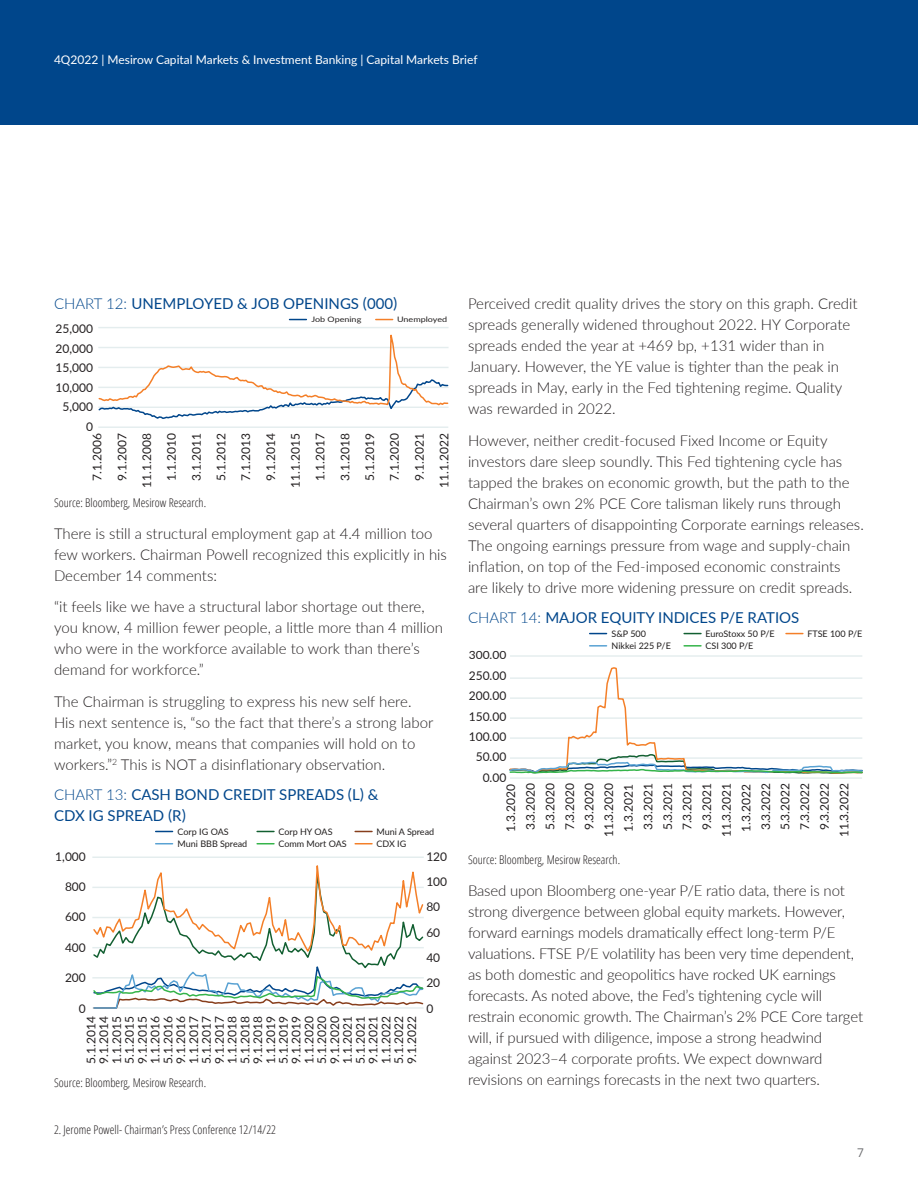
<style>
.page{position:relative;width:918px;height:1188px;background:#fff}
.page>*{position:absolute;margin:0;border:0;box-sizing:border-box;transform-origin:0 0}
._3_Body{font:300 15px/21px "Lato";color:#231f20}
._4_Chart__Subhead_NO{font:15px/21px "Lato";color:#00468b}
.t1{font:12px/12.8px "Lato";color:#231f20;text-align:center}
._4_Chart_Footnote_NO{font:300 condensed 12px "Open Sans";color:#231f20}
.t2{font:12px "Lato";color:#fff}
._9_Footnote{font:300 condensed 12px "Open Sans";color:#231f20}
.t3{font:12px "Open Sans";color:#6c6d70}
.t4{font:11.25px "Lato";color:#231f20;scale:1.06 1}
.t5{font:9px "Lato";color:#211e1e}
.t6{font:7.5px "Lato";color:#211e1e;scale:1.2 1}
.s1{font-weight:300}
</style>
<div class="page">
<div style="left:0;top:0;width:918px;height:124px;background:#00468b"></div>
<hr style="left:98px;top:426px;width:350px;height:2px;background:#e4edee">
<svg style="left:98px;top:319px;width:351px;height:100px"></svg>
<svg style="left:156px;top:831px;width:17px;height:1px"></svg>
<svg style="left:257px;top:831px;width:17px;height:1px"></svg>
<svg style="left:355px;top:831px;width:17px;height:1px"></svg>
<svg style="left:92px;top:843px;width:332px;height:166px"></svg>
<hr style="left:510px;top:655px;width:352px;height:2px;background:#e4edee">
<hr style="left:510px;top:777px;width:352px;height:2px;background:#e4edee">
<svg style="left:509px;top:667px;width:354px;height:107px"></svg>
<svg style="left:590px;top:645px;width:17px;height:2px"></svg>
<svg style="left:590px;top:633px;width:17px;height:1px"></svg>
<svg style="left:684px;top:645px;width:17px;height:2px"></svg>
<svg style="left:684px;top:633px;width:17px;height:1px"></svg>
<svg style="left:786px;top:633px;width:17px;height:1px"></svg>
<p class="t2" style="left:54px;top:51px;width:425px">4Q2022 | Mesirow Capital Markets &amp; Investment Banking | Capital Markets Brief</p>
<p class="_4_Chart__Subhead_NO" style="left:54px;top:292px;width:345px"><span class="s1">CHART 12:</span> UNEMPLOYED &amp; JOB OPENINGS (000)</p>
<p class="t1" style="left:56px;top:322px;width:39px">25,000</p>
<p class="t1" style="left:56px;top:342px;width:39px">20,000</p>
<p class="t1" style="left:56px;top:361px;width:39px">15,000</p>
<p class="t1" style="left:56px;top:381px;width:39px">10,000</p>
<p class="t1" style="left:63px;top:400px;width:32px">5,000</p>
<p class="t1" style="left:86px;top:419px;width:8px">0</p>
<p class="t6" style="left:311px;top:314px;width:43px">Job Opening</p>
<p class="t6" style="left:397px;top:314px;width:43px">Unemployed</p>
<p class="t1" style="left:84px;top:488px;width:56px;line-height:24.8px;rotate:-90deg">7.1.2006<br>9.1.2007<br>11.1.2008<br>1.1.2010<br>3.1.2011<br>5.1.2012<br>7.1.2013<br>9.1.2014</p>
<p class="t1" style="left:307px;top:481px;width:49px;line-height:24.8px;text-align:left;rotate:-90deg">1.1.2017<br>3.1.2018</p>
<p class="t1" style="left:289px;top:488px;width:56px;rotate:-90deg">11.1.2015</p>
<p class="t1" style="left:357px;top:488px;width:56px;line-height:24.8px;rotate:-90deg">5.1.2019<br>7.1.2020<br>9.1.2021<br>11.1.2022</p>
<p class="_4_Chart_Footnote_NO" style="left:54px;top:495px;width:154px">Source: Bloomberg, Mesirow Research.</p>
<p class="_3_Body" style="left:54px;top:522px;width:394px">There is still a structural employment gap at 4.4 million too few workers. Chairman Powell recognized this explicitly in his<br>December 14 comments:</p>
<p class="_3_Body" style="left:54px;top:596px;width:391px">“it feels like we have a structural labor shortage out there, you know, 4 million fewer people, a little more than 4 million who were in the workforce available to work than there’s demand for workforce.”</p>
<p class="_3_Body" style="left:54px;top:690px;width:381px">The Chairman is struggling to express his new self here.<br>His next sentence is, “so the fact that there’s a strong labor market, you know, means that companies will hold on to workers.”<sup>2</sup> This is NOT a disinflationary observation.</p>
<p class="_4_Chart__Subhead_NO" style="left:54px;top:784px;width:326px"><span class="s1">CHART 13:</span> CASH BOND CREDIT SPREADS (L) &amp;<br>CDX IG SPREAD (R)</p>
<p class="t1" style="left:55px;top:849px;width:32px">1,000</p>
<p class="t1" style="left:65px;top:880px;width:22px">800</p>
<p class="t1" style="left:65px;top:910px;width:22px">600</p>
<p class="t1" style="left:65px;top:941px;width:22px">400</p>
<p class="t1" style="left:65px;top:971px;width:22px">200</p>
<p class="t1" style="left:79px;top:1002px;width:8px">0</p>
<p class="t5" style="left:178px;top:825px;width:53px">Corp IG OAS</p>
<p class="t5" style="left:278px;top:825px;width:56px">Corp HY OAS</p>
<p class="t5" style="left:178px;top:838px;width:71px">Muni BBB Spread</p>
<p class="t5" style="left:278px;top:838px;width:70px">Comm Mort OAS</p>
<p class="t5" style="left:377px;top:825px;width:59px">Muni A Spread</p>
<p class="t5" style="left:377px;top:838px;width:31px">CDX IG</p>
<p class="t1" style="left:426px;top:843px;width:22px;line-height:25.3px;text-align:left">120<br>100</p>
<p class="t1" style="left:426px;top:900px;width:15px">80</p>
<p class="t1" style="left:426px;top:925px;width:15px">60</p>
<p class="t1" style="left:426px;top:944px;width:15px;line-height:25.3px;text-align:left">40<br>20</p>
<p class="t1" style="left:426px;top:1002px;width:8px">0</p>
<p class="t1" style="left:84px;top:1064px;width:49px;text-align:justify;rotate:-90deg">5.1.2014<br>9.1.2014<br>1.1.2015<br>5.1.2015<br>9.1.2015<br>1.1.2016<br>5.1.2016<br>9.1.2016<br>1.1.2017<br>5.1.2017<br>9.1.2017<br>1.1.2018<br>5.1.2018<br>9.1.2018<br>1.1.2019<br>5.1.2019<br>9.1.2019<br>1.1.2020<br>5.1.2020<br>9.1.2020<br>1.1.2021<br>5.1.2021<br>9.1.2021<br>1.1.2022<br>5.1.2022<br>9.1.2022</p>
<p class="_4_Chart_Footnote_NO" style="left:54px;top:1075px;width:154px">Source: Bloomberg, Mesirow Research.</p>
<p class="_9_Footnote" style="left:54px;top:1122px;width:223px">2. Jerome Powell- Chairman’s Press Conference 12/14/22</p>
<p class="_3_Body" style="left:468px;top:293px;width:391px">Perceived credit quality drives the story on this graph. Credit spreads generally widened throughout 2022. HY Corporate spreads ended the year at +469 bp, +131 wider than in January. However, the YE value is tighter than the peak in spreads in May, early in the Fed tightening regime. Quality was rewarded in 2022.</p>
<p class="_3_Body" style="left:468px;top:429px;width:397px">However, neither credit-focused Fixed Income or Equity investors dare sleep soundly. This Fed tightening cycle has tapped the brakes on economic growth, but the path to the Chairman’s own 2% PCE Core talisman likely runs through several quarters of disappointing Corporate earnings releases.<br>The ongoing earnings pressure from wage and supply-chain inflation, on top of the Fed-imposed economic constraints are likely to drive more widening pressure on credit spreads.</p>
<p class="_4_Chart__Subhead_NO" style="left:468px;top:607px;width:333px"><span class="s1">CHART 14:</span> MAJOR EQUITY INDICES P/E RATIOS</p>
<p class="t4" style="left:469px;top:647px;width:37px">300.00</p>
<p class="t1" style="left:469px;top:665px;width:39px;line-height:20.4px;text-align:justify">250.00<br>200.00<br>150.00<br>100.00</p>
<p class="t1" style="left:476px;top:750px;width:32px">50.00</p>
<p class="t5" style="left:612px;top:627px;width:36px">S&amp;P 500</p>
<p class="t5" style="left:705px;top:627px;width:71px">EuroStoxx 50 P/E</p>
<p class="t5" style="left:807px;top:627px;width:56px">FTSE 100 P/E</p>
<p class="t5" style="left:612px;top:640px;width:61px">Nikkei 225 P/E</p>
<p class="t5" style="left:705px;top:640px;width:49px">CSI 300 P/E</p>
<p class="t1" style="left:483px;top:770px;width:25px">0.00</p>
<p class="t1" style="left:501px;top:837px;width:56px;line-height:19.6px;rotate:-90deg">1.3.2020<br>3.3.2020<br>5.3.2020<br>7.3.2020<br>9.3.2020<br>11.3.2020<br>1.3.2021<br>3.3.2021<br>5.3.2021<br>7.3.2021<br>9.3.2021<br>11.3.2021<br>1.3.2022<br>3.3.2022<br>5.3.2022<br>7.3.2022<br>9.3.2022<br>11.3.2022</p>
<p class="_4_Chart_Footnote_NO" style="left:468px;top:851px;width:154px">Source: Bloomberg, Mesirow Research.</p>
<p class="_3_Body" style="left:468px;top:880px;width:397px">Based upon Bloomberg one-year P/E ratio data, there is not strong divergence between global equity markets. However, forward earnings models dramatically effect long-term P/E valuations. FTSE P/E volatility has been very time dependent, as both domestic and geopolitics have rocked UK earnings forecasts. As noted above, the Fed’s tightening cycle will restrain economic growth. The Chairman’s 2% PCE Core target will, if pursued with diligence, impose a strong headwind against 2023–4 corporate profits. We expect downward revisions on earnings forecasts in the next two quarters.</p>
<p class="t3" style="left:857px;top:1144px;width:8px">7</p>
</div>
